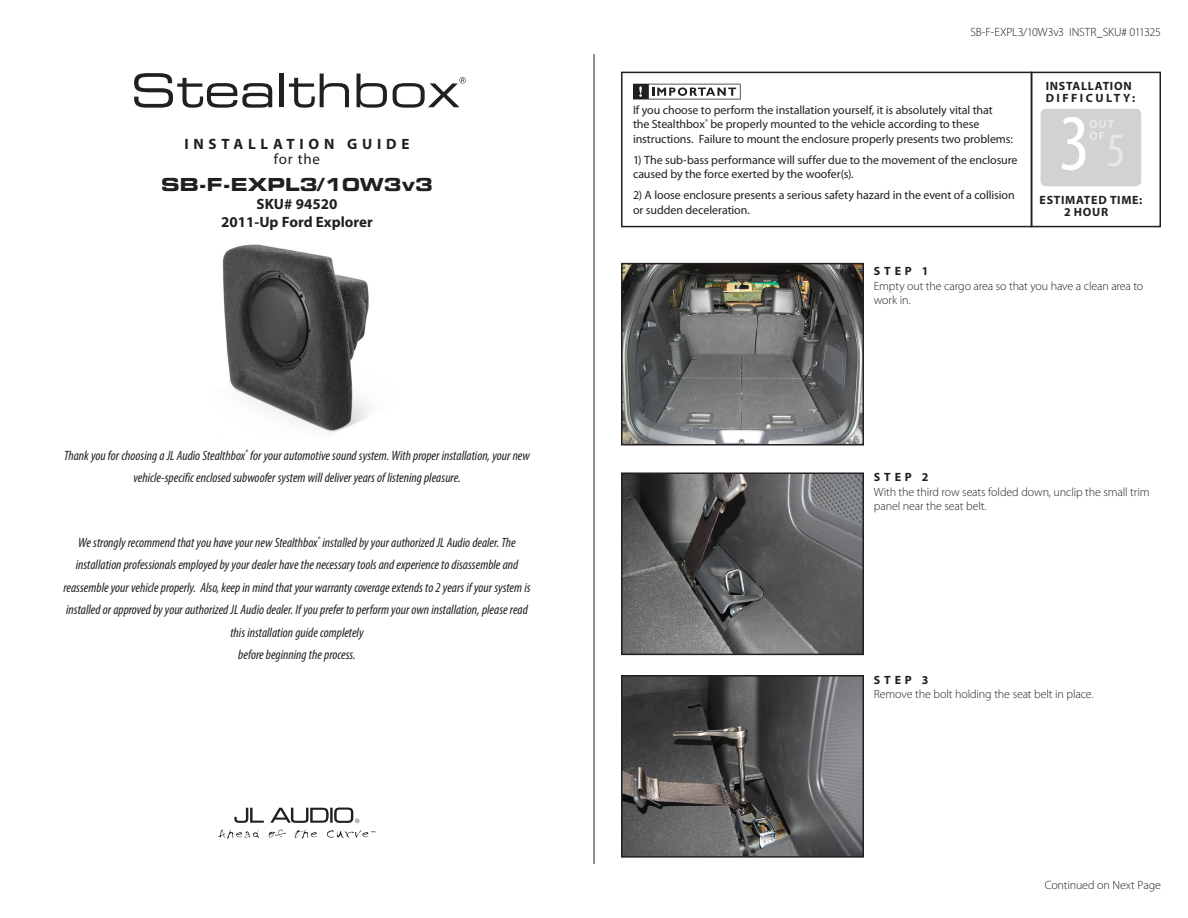
<style>
.page{position:relative;width:1188px;height:918px;background:#fff}
.page>*{position:absolute;margin:0;border:0;box-sizing:border-box;transform-origin:0 0}
.t1{font:condensed 80.25px "Myriad Pro";color:#fff}
.t2{font:condensed 48px "Myriad Pro";color:#e6e7e9}
.t3{font:18px "Eurostile LT Std Bold Ex 2";color:#231f20}
.t4{font:700 15px "Myriad Pro";color:#231f20}
.t5{font:700 15px/15px "Myriad Pro";letter-spacing:.32em;color:#231f20;text-align:center}
.t6{font:italic condensed 13.5px/22.5px "Myriad Pro";color:#231f20;text-align:center}
.t7{font:12px/14.4px "Myriad Pro";letter-spacing:-.005em;color:#231f20}
.t8{font:300 12px/14.4px "Myriad Pro";letter-spacing:-.01em;color:#231f20}
.t9{font:700 12px/12px "Myriad Pro";letter-spacing:.06em;color:#231f20}
.t10{font:700 12px "Myriad Pro";color:#e6e7e9}
.s1{font-weight:400}
</style>
<div class="page">
<div style="left:1031px;top:72px;width:130px;height:155px;border:2px solid #231f20"></div>
<div style="left:621px;top:72px;width:411px;height:155px;border:2px solid #231f20"></div>
<hr style="left:594px;top:54px;width:1px;height:810px;background:#231f20">
<svg style="left:134px;top:73px;width:138px;height:35px"></svg>
<hr style="left:280px;top:73px;width:4px;height:34px;background:#231f20">
<svg style="left:289px;top:73px;width:60px;height:35px"></svg>
<svg style="left:357px;top:73px;width:30px;height:35px"></svg>
<svg style="left:393px;top:77px;width:73px;height:31px"></svg>
<svg style="left:234px;top:808px;width:30px;height:15px"></svg>
<svg style="left:218px;top:830px;width:41px;height:9px"></svg>
<svg style="left:269px;top:830px;width:17px;height:8px"></svg>
<svg style="left:294px;top:829px;width:23px;height:10px"></svg>
<svg style="left:327px;top:830px;width:49px;height:8px"></svg>
<svg style="left:270px;top:808px;width:89px;height:15px"></svg>
<svg style="left:633px;top:84px;width:108px;height:15px"></svg>
<div style="left:1041px;top:109px;width:100px;height:77px;background:#d1d2d4;border-radius:5px"></div>
<img style="left:624px;top:678px;width:237px;height:177px">
<div style="left:621px;top:675px;width:243px;height:183px;border:2px solid #231f20"></div>
<img style="left:624px;top:475px;width:237px;height:177px">
<div style="left:621px;top:472px;width:243px;height:183px;border:2px solid #231f20"></div>
<img style="left:624px;top:266px;width:237px;height:177px">
<div style="left:621px;top:263px;width:243px;height:183px;border:2px solid #231f20"></div>
<img style="left:222px;top:244px;width:147px;height:188px">
<p class="t5" style="left:184px;top:136px;width:227px">INSTALLATION GUIDE <span class="s1">for the</span></p>
<p class="t3" style="left:161px;top:172px;width:273px">SB-F-EXPL3/10W3v3</p>
<p class="t4" style="left:257px;top:194px;width:82px">SKU# 94520</p>
<p class="t4" style="left:221px;top:212px;width:153px">2011-Up Ford Explorer</p>
<p class="t6" style="left:64px;top:444px;width:467px">Thank you for choosing a JL Audio Stealthbox<sup>®</sup> for your automotive sound system. With proper installation, your new vehicle-specific enclosed subwoofer system will deliver years of listening pleasure.</p>
<p class="t6" style="left:63px;top:531px;width:469px">We strongly recommend that you have your new Stealthbox<sup>®</sup> installed by your authorized JL Audio dealer. The installation professionals employed by your dealer have the necessary tools and experience to disassemble and reassemble your vehicle properly. Also, keep in mind that your warranty coverage extends to 2 years if your system is installed or approved by your authorized JL Audio dealer. If you prefer to perform your own installation, please read this installation guide completely<br>before beginning the process.</p>
<p class="t8" style="left:970px;top:25px;width:192px">SB-F-EXPL3/10W3v3 INSTR_SKU# 011325</p>
<p class="t7" style="left:633px;top:102px;width:381px">If you choose to perform the installation yourself, it is absolutely vital that<br>the Stealthbox<sup>®</sup> be properly mounted to the vehicle according to these instructions. Failure to mount the enclosure properly presents two problems:</p>
<p class="t7" style="left:633px;top:152px;width:386px">1) The sub-bass performance will suffer due to the movement of the enclosure caused by the force exerted by the woofer(s).</p>
<p class="t7" style="left:633px;top:188px;width:383px">2) A loose enclosure presents a serious safety hazard in the event of a collision or sudden deceleration.</p>
<p class="t9" style="left:1046px;top:80px;width:91px">INSTALLATION<br>DIFFICULTY:</p>
<p class="t1" style="left:1059px;top:95px;width:32px">3</p>
<p class="t10" style="left:1089px;top:128px;width:17px">OF</p>
<p class="t2" style="left:1107px;top:121px;width:20px">5</p>
<p class="t9" style="left:1040px;top:194px;width:104px">ESTIMATED TIME:</p>
<p class="t9" style="left:1064px;top:206px;width:46px">2 HOUR</p>
<p class="t9" style="left:874px;top:265px;width:56px">STEP 1</p>
<p class="t8" style="left:874px;top:278px;width:271px">Empty out the cargo area so that you have a clean area to work in.</p>
<p class="t9" style="left:874px;top:471px;width:56px">STEP 2</p>
<p class="t8" style="left:874px;top:484px;width:277px">With the third row seats folded down, unclip the small trim panel near the seat belt.</p>
<p class="t9" style="left:874px;top:674px;width:56px">STEP 3</p>
<p class="t8" style="left:874px;top:687px;width:221px">Remove the bolt holding the seat belt in place.</p>
<p class="t8" style="left:1045px;top:878px;width:118px">Continued on Next Page</p>
</div>
